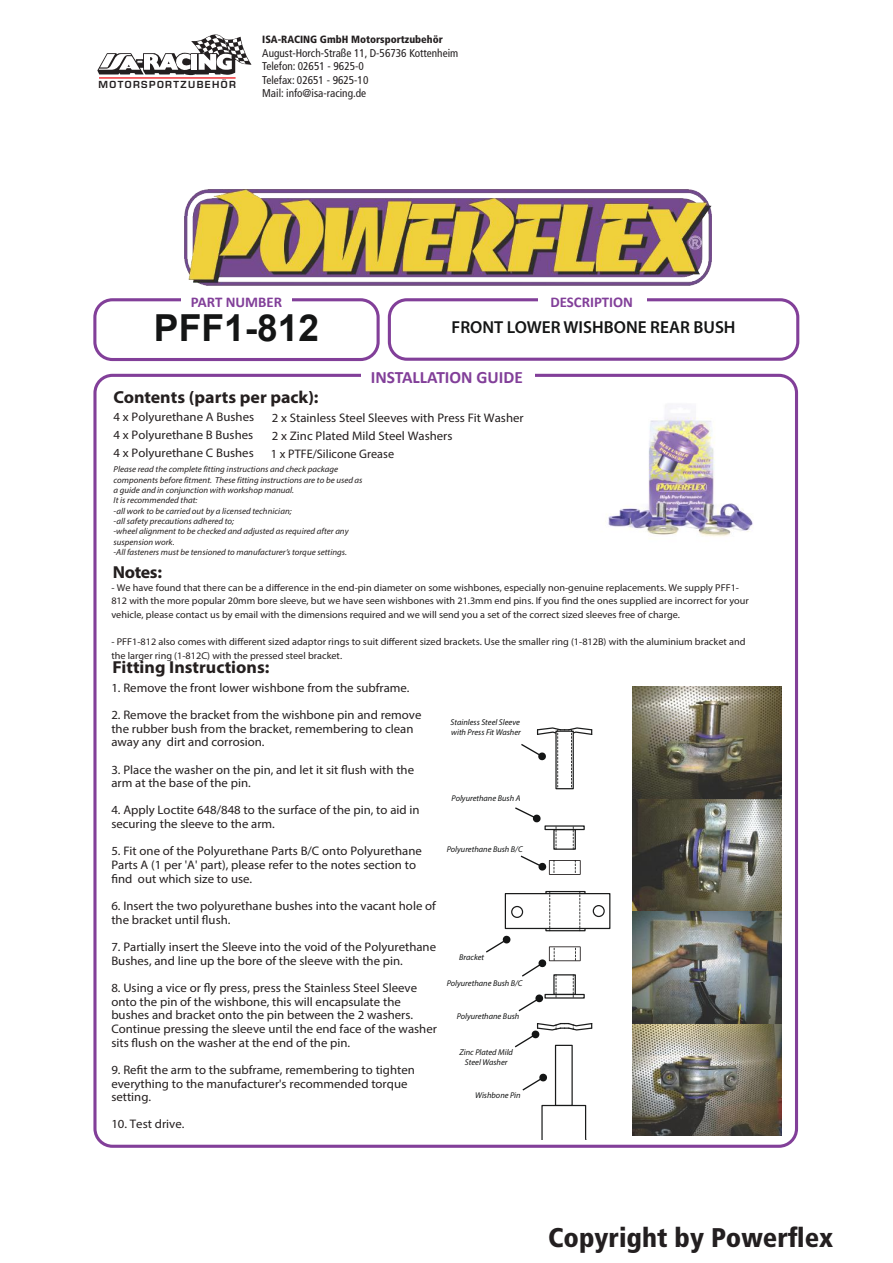
<style>
.page{position:relative;width:893px;height:1263px;background:#fff}
.page>*{position:absolute;margin:0;border:0;box-sizing:border-box;transform-origin:0 0}
.t1{font:700 37.2px "Arial";color:#141515}
.t2{font:900 condensed 27px "Frutiger";color:#231f20}
.t3{font:700 17.4px "Myriad Pro";color:#241f1f}
.t4{font:600 17.4px "Myriad Pro";color:#141515}
.t5{font:700 17.4px "Calibri";color:#823f99}
.t6{font:700 14.85px "Calibri";color:#823f99}
.t7{font:12.45px/13.6px "Myriad Pro";color:#241f1f}
.t8{font:condensed 11.25px/13.5px "Frutiger";color:#231f20}
.t9{font:900 condensed 10.5px "Frutiger";color:#231f20}
.t10{font:9.9px/13.6px "Myriad Pro";color:#241f1f}
.t11{font:600 9.45px "Eurostile";letter-spacing:.15em;color:#231f20}
.t12{font:italic 8.7px/10.4px "Myriad Pro";color:#241f1f}
.t13{font:italic 8.4px/10.1px "Myriad Pro";color:#141515}
</style>
<div class="page">
<div style="left:388px;top:298px;width:411px;height:63px;border:3px solid #823f99;border-radius:18px"></div>
<div style="left:93px;top:298px;width:287px;height:63px;border:3px solid #823f99;border-radius:18px"></div>
<img style="left:185px;top:189px;width:527px;height:97px">
<div style="left:181px;top:296px;width:111px;height:7px;background:#fff"></div>
<div style="left:538px;top:296px;width:109px;height:7px;background:#fff"></div>
<div style="left:555px;top:1045px;width:18px;height:61px;border:1px solid #141515"></div>
<svg style="left:541px;top:1104px;width:101px;height:36px"></svg>
<div style="left:545px;top:891px;width:41px;height:40px;border:1px solid #141515"></div>
<div style="left:505px;top:894px;width:105px;height:34px;background:#fff"></div>
<div style="left:505px;top:893px;width:105px;height:36px;border:1px solid #141515"></div>
<div style="left:593px;top:905px;width:12px;height:12px;border:1px solid #141515;border-radius:50%"></div>
<div style="left:511px;top:906px;width:12px;height:12px;border:1px solid #141515;border-radius:50%"></div>
<div style="left:553px;top:829px;width:23px;height:21px;border:1px solid #141515"></div>
<div style="left:544px;top:825px;width:41px;height:5px;border:1px solid #141515"></div>
<svg style="left:556px;top:826px;width:1px;height:23px"></svg>
<svg style="left:573px;top:826px;width:1px;height:23px"></svg>
<div style="left:544px;top:994px;width:41px;height:4px;border:1px solid #141515"></div>
<svg style="left:549px;top:891px;width:1px;height:40px"></svg>
<svg style="left:579px;top:891px;width:1px;height:40px"></svg>
<img style="left:632px;top:687px;width:149px;height:448px">
<svg style="left:515px;top:807px;width:26px;height:16px"></svg>
<svg style="left:486px;top:935px;width:25px;height:18px"></svg>
<svg style="left:522px;top:1073px;width:25px;height:17px"></svg>
<svg style="left:521px;top:855px;width:60px;height:20px"></svg>
<svg style="left:519px;top:946px;width:62px;height:65px"></svg>
<svg style="left:515px;top:1022px;width:78px;height:25px"></svg>
<svg style="left:521px;top:727px;width:72px;height:63px"></svg>
<img style="left:608px;top:406px;width:145px;height:131px">
<hr style="left:99px;top:77px;width:137px;height:2px;background:#ee1d23">
<svg style="left:97px;top:34px;width:154px;height:41px"></svg>
<p class="t11" style="left:99px;top:79px;width:139px">MOTORSPORTZUBEHÖR</p>
<p class="t9" style="left:262px;top:33px;width:182px">ISA-RACING GmbH Motorsportzubehör</p>
<p class="t8" style="left:262px;top:46px;width:198px">August-Horch-Straße 11, D-56736 Kottenheim<br>Telefon: 02651 - 9625-0<br>Telefax: 02651 - 9625-10<br>Mail: info@isa-racing.de</p>
<p class="t6" style="left:191px;top:292px;width:93px">PART NUMBER</p>
<p class="t6" style="left:550px;top:292px;width:84px">DESCRIPTION</p>
<h1 class="t1" style="left:154px;top:302px;width:167px">PFF1-812</h1>
<h3 class="t4" style="left:452px;top:316px;width:286px">FRONT LOWER WISHBONE REAR BUSH</h3>
<h3 class="t5" style="left:371px;top:364px;width:154px">INSTALLATION GUIDE</h3>
<h3 class="t3" style="left:113px;top:385px;width:207px">Contents (parts per pack):</h3>
<p class="t7" style="left:113px;top:407px;width:142px;line-height:18.3px;text-align:justify">4 x Polyurethane A Bushes 4 x Polyurethane B Bushes 4 x Polyurethane C Bushes</p>
<p class="t7" style="left:271px;top:408px;width:254px;line-height:18.3px">2 x Stainless Steel Sleeves with Press Fit Washer<br>2 x Zinc Plated Mild Steel Washers<br>1 x PTFE/Silicone Grease</p>
<p class="t12" style="left:114px;top:464px;width:251px">Please read the complete fitting instructions and check package components before fitment. These fitting instructions are to be used as a guide and in conjunction with workshop manual.<br>It is recommended that:<br>-all work to be carried out by a licensed technician;<br>-all safety precautions adhered to;<br>-wheel alignment to be checked and adjusted as required after any suspension work.<br>-All fasteners must be tensioned to manufacturer’s torque settings.</p>
<h3 class="t3" style="left:113px;top:560px;width:51px">Notes:</h3>
<p class="t10" style="left:111px;top:580px;width:639px">- We have found that there can be a difference in the end-pin diameter on some wishbones, especially non-genuine replacements. We supply PFF1-<br>812 with the more popular 20mm bore sleeve, but we have seen wishbones with 21.3mm end pins. If you find the ones supplied are incorrect for your vehicle, please contact us by email with the dimensions required and we will send you a set of the correct sized sleeves free of charge.</p>
<p class="t10" style="left:111px;top:635px;width:636px">- PFF1-812 also comes with different sized adaptor rings to suit different sized brackets. Use the smaller ring (1-812B) with the aluminium bracket and the larger ring (1-812C) with the pressed steel bracket.</p>
<h3 class="t3" style="left:112px;top:656px;width:158px">Fitting Instructions:</h3>
<p class="t7" style="left:111px;top:680px;width:300px">1. Remove the front lower wishbone from the subframe.</p>
<p class="t7" style="left:111px;top:708px;width:312px">2. Remove the bracket from the wishbone pin and remove the rubber bush from the bracket, remembering to clean away any dirt and corrosion.</p>
<p class="t7" style="left:111px;top:762px;width:304px">3. Place the washer on the pin, and let it sit flush with the arm at the base of the pin.</p>
<p class="t7" style="left:111px;top:803px;width:310px">4. Apply Loctite 648/848 to the surface of the pin, to aid in securing the sleeve to the arm.</p>
<p class="t7" style="left:111px;top:844px;width:312px">5. Fit one of the Polyurethane Parts B/C onto Polyurethane<br>Parts A (1 per 'A' part), please refer to the notes section to find out which size to use.</p>
<p class="t7" style="left:111px;top:899px;width:326px">6. Insert the two polyurethane bushes into the vacant hole of the bracket until flush.</p>
<p class="t7" style="left:111px;top:940px;width:326px">7. Partially insert the Sleeve into the void of the Polyurethane<br>Bushes, and line up the bore of the sleeve with the pin.</p>
<p class="t7" style="left:111px;top:981px;width:327px">8. Using a vice or fly press, press the Stainless Steel Sleeve onto the pin of the wishbone, this will encapsulate the bushes and bracket onto the pin between the 2 washers.<br>Continue pressing the sleeve until the end face of the washer sits flush on the washer at the end of the pin.</p>
<p class="t7" style="left:111px;top:1063px;width:305px">9. Refit the arm to the subframe, remembering to tighten everything to the manufacturer's recommended torque setting.</p>
<p class="t7" style="left:111px;top:1117px;width:75px">10. Test drive.</p>
<p class="t13" style="left:451px;top:717px;width:72px">Stainless Steel Sleeve with Press Fit Washer</p>
<p class="t13" style="left:452px;top:793px;width:70px">Polyurethane Bush A</p>
<p class="t13" style="left:447px;top:844px;width:77px">Polyurethane Bush B/C</p>
<p class="t13" style="left:459px;top:952px;width:26px">Bracket</p>
<p class="t13" style="left:447px;top:978px;width:77px">Polyurethane Bush B/C</p>
<p class="t13" style="left:457px;top:1011px;width:64px">Polyurethane Bush</p>
<p class="t13" style="left:459px;top:1047px;width:55px;text-align:center">Zinc Plated Mild<br>Steel Washer</p>
<p class="t13" style="left:475px;top:1090px;width:47px">Wishbone Pin</p>
<h2 class="t2" style="left:548px;top:1221px;width:287px">Copyright by Powerflex</h2>
</div>
